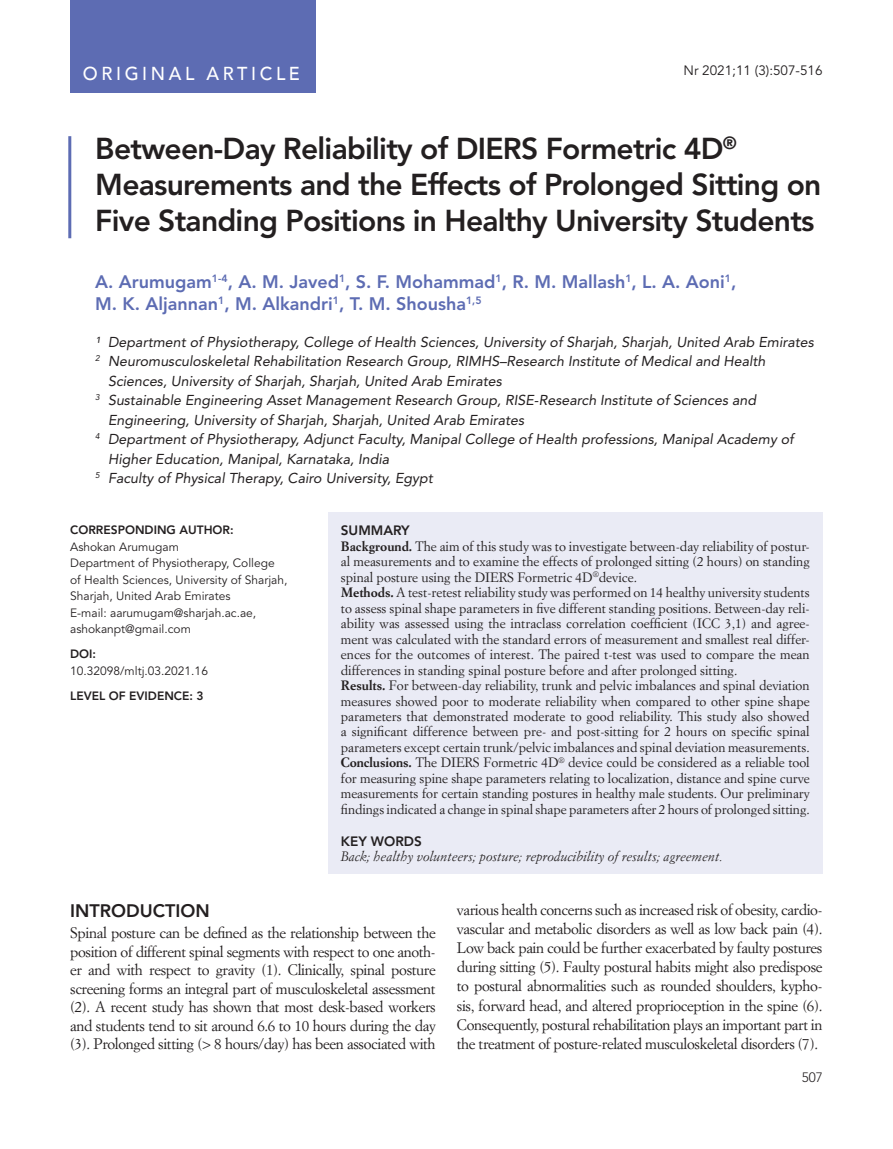
<style>
.page{position:relative;width:893px;height:1149px;background:#fff}
.page>*{position:absolute;margin:0;border:0;box-sizing:border-box;transform-origin:0 0}
.Titolo_Articolo{font:800 30px/36px "Avenir LT Std";letter-spacing:-.025em;color:#231f20}
.t1{font:500 18.75px "Avenir";letter-spacing:.2em;color:#fff;scale:.96 1}
.Autori{font:800 18px/22.5px "Avenir LT Std";color:#5d6cb3}
._1_paragrafo{font:800 18px "Avenir LT Std";color:#231f20}
.testo{font:15px/19.2px "Simoncini Garamond Std";letter-spacing:-.025em;color:#231f20;text-align:justify}
.Autori_Sede{font:italic 14.25px/19.5px "Avenir LT Std";color:#231f20}
.key_words_testo{font:italic 13.5px "Simoncini Garamond Std";color:#231f20}
.t2{font:13.5px "Avenir LT Std";color:#231f20}
.testo_sommario{font:800 13.5px "Avenir LT Std";color:#231f20}
.t3{font:300 13.5px "Avenir LT Std";color:#231f20}
.testo_sommario-2{font:13.35px/15.5px "Simoncini Garamond Std";color:#231f20;text-align:justify}
.corresponding_text{font:12px/16.5px "Avenir LT Std";color:#231f20}
.DOI{font:800 12px "Avenir LT Std";color:#231f20}
.corresponding_text-2{font:800 12px "Avenir LT Std";color:#231f20}
.s1{font-weight:700}
</style>
<div class="page">
<div style="left:70px;top:0;width:245px;height:92px;background:#5d6cb3"></div>
<div style="left:328px;top:512px;width:494px;height:361px;background:#eaebf5"></div>
<hr style="left:68px;top:136px;width:3px;height:102px;background:#5d6cb3">
<h2 class="t1" style="left:83px;top:57px;width:228px">ORIGINAL ARTICLE</h2>
<p class="t2" style="left:683px;top:63px;width:141px">Nr 2021;11 (3):507-516</p>
<p class="Titolo_Articolo" style="left:95px;top:130px;width:728px">Between-Day Reliability of DIERS Formetric 4D<sup>®<br></sup>Measurements and the Effects of Prolonged Sitting on<br>Five Standing Positions in Healthy University Students</p>
<p class="Autori" style="left:95px;top:270px;width:643px">A. Arumugam<sup>1-4</sup>, A. M. Javed<sup>1</sup>, S. F. Mohammad<sup>1</sup>, R. M. Mallash<sup>1</sup>, L. A. Aoni<sup>1</sup>,<br>M. K. Aljannan<sup>1</sup>, M. Alkandri<sup>1</sup>, T. M. Shousha<sup>1,5</sup></p>
<p class="Autori_Sede" style="left:95px;top:332px;width:720px">¹ Department of Physiotherapy, College of Health Sciences, University of Sharjah, Sharjah, United Arab Emirates</p>
<p class="Autori_Sede" style="left:108px;top:351px;width:659px;text-indent:-13px"><sup>2</sup> Neuromusculoskeletal Rehabilitation Research Group, RIMHS–Research Institute of Medical and Health<br>Sciences, University of Sharjah, Sharjah, United Arab Emirates</p>
<p class="Autori_Sede" style="left:108px;top:390px;width:649px;text-indent:-13px"><sup>3</sup> Sustainable Engineering Asset Management Research Group, RISE-Research Institute of Sciences and<br>Engineering, University of Sharjah, Sharjah, United Arab Emirates</p>
<p class="Autori_Sede" style="left:108px;top:429px;width:687px;text-indent:-13px"><sup>4</sup> Department of Physiotherapy, Adjunct Faculty, Manipal College of Health professions, Manipal Academy of<br>Higher Education, Manipal, Karnataka, India</p>
<p class="Autori_Sede" style="left:95px;top:468px;width:339px"><sup>5</sup> Faculty of Physical Therapy, Cairo University, Egypt</p>
<p class="corresponding_text-2" style="left:70px;top:523px;width:165px">CORRESPONDING AUTHOR:</p>
<p class="corresponding_text" style="left:70px;top:538px;width:110px">Ashokan Arumugam</p>
<p class="corresponding_text" style="left:70px;top:555px;width:219px">Department of Physiotherapy, College of Health Sciences, University of Sharjah,<br>Sharjah, United Arab Emirates</p>
<p class="corresponding_text" style="left:70px;top:604px;width:188px">E-mail: aarumugam@sharjah.ac.ae,</p>
<p class="corresponding_text" style="left:70px;top:621px;width:122px">ashokanpt@gmail.com</p>
<p class="DOI" style="left:70px;top:647px;width:27px">DOI:</p>
<p class="corresponding_text" style="left:70px;top:662px;width:139px">10.32098/mltj.03.2021.16</p>
<p class="DOI" style="left:70px;top:688px;width:135px">LEVEL OF EVIDENCE: 3</p>
<p class="testo_sommario" style="left:341px;top:522px;width:70px">SUMMARY</p>
<p class="testo_sommario-2" style="left:341px;top:538px;width:470px"><span class="s1">Background.</span> The aim of this study was to investigate between-day reliability of postur&shy;al measurements and to examine the effects of prolonged sitting (2 hours) on standing spinal posture using the DIERS Formetric 4D<sup>®</sup>device.</p>
<p class="testo_sommario-2" style="left:341px;top:584px;width:470px"><span class="s1">Methods.</span> A test-retest reliability study was performed on 14 healthy university students to assess spinal shape parameters in five different standing positions. Between-day reli&shy;ability was assessed using the intraclass correlation coefficient (ICC 3,1) and agree&shy;ment was calculated with the standard errors of measurement and smallest real differ&shy;ences for the outcomes of interest. The paired t-test was used to compare the mean differences in standing spinal posture before and after prolonged sitting.</p>
<p class="testo_sommario-2" style="left:341px;top:677px;width:470px"><span class="s1">Results.</span> For between-day reliability, trunk and pelvic imbalances and spinal deviation measures showed poor to moderate reliability when compared to other spine shape parameters that demonstrated moderate to good reliability. This study also showed a significant difference between pre- and post-sitting for 2 hours on specific spinal parameters except certain trunk/pelvic imbalances and spinal deviation measurements.</p>
<p class="testo_sommario-2" style="left:341px;top:754px;width:470px"><span class="s1">Conclusions.</span> The DIERS Formetric 4D<sup>®</sup> device could be considered as a reliable tool for measuring spine shape parameters relating to localization, distance and spine curve measurements for certain standing postures in healthy male students. Our preliminary findings indicated a change in spinal shape parameters after 2 hours of prolonged sitting.</p>
<p class="testo_sommario" style="left:341px;top:832px;width:82px">KEY WORDS</p>
<p class="key_words_testo" style="left:341px;top:848px;width:383px">Back; healthy volunteers; posture; reproducibility of results; agreement.</p>
<p class="_1_paragrafo" style="left:70px;top:899px;width:141px">INTRODUCTION</p>
<p class="testo" style="left:70px;top:923px;width:367px;line-height:18.5px">Spinal posture can be defined as the relationship between the position of different spinal segments with respect to one anoth&shy;er and with respect to gravity (1). Clinically, spinal posture screening forms an integral part of musculoskeletal assessment (2). A recent study has shown that most desk-based workers and students tend to sit around 6.6 to 10 hours during the day (3). Prolonged sitting (&gt; 8 hours/day) has been associated with</p>
<p class="testo" style="left:457px;top:899px;width:367px">various health concerns such as increased risk of obesity, cardio&shy;vascular and metabolic disorders as well as low back pain (4).<br>Low back pain could be further exacerbated by faulty postures during sitting (5). Faulty postural habits might also predispose to postural abnormalities such as rounded shoulders, kypho&shy;sis, forward head, and altered proprioception in the spine (6).<br>Consequently, postural rehabilitation plays an important part in the treatment of posture-related musculoskeletal disorders (7).</p>
<p class="t3" style="left:802px;top:1068px;width:23px">507</p>
</div>
